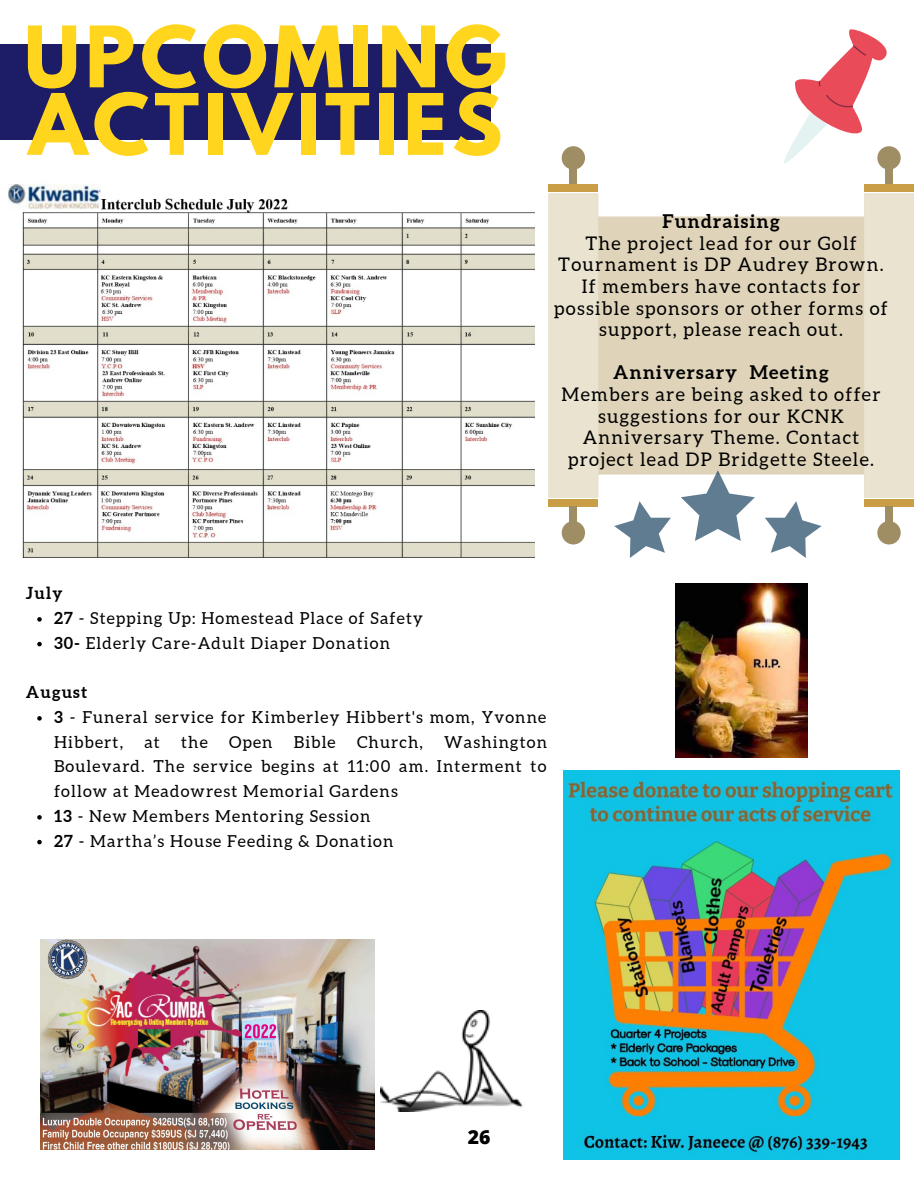
<style>
.page{position:relative;width:918px;height:1188px;background:#fff}
.page>*{position:absolute;margin:0;border:0;box-sizing:border-box;transform-origin:0 0}
.t1{font:700 75px/67.5px "League Spartan";letter-spacing:.07em;color:#ffd51e}
.t2{font:800 19.35px "Open Sans";color:#000}
.t3{font:18.75px/21.6px "Aleo";letter-spacing:.07em;color:#000;text-align:center}
.t4{font:700 18.75px "Aleo";letter-spacing:.07em;color:#000}
.t5{font:16.5px/24.8px "Aleo";letter-spacing:.07em;color:#000}
.t6{font:700 16.5px "Aleo";letter-spacing:.07em;color:#000}
.s1{font-weight:700}
</style>
<div class="page">
<div style="left:549px;top:184px;width:49px;height:7px;background:#ca9d47"></div>
<div style="left:864px;top:184px;width:50px;height:7px;background:#ca9d47"></div>
<div style="left:549px;top:500px;width:49px;height:7px;background:#ca9d47"></div>
<div style="left:864px;top:500px;width:50px;height:7px;background:#ca9d47"></div>
<div style="left:590px;top:217px;width:287px;height:258px;background:#dfd4ba"></div>
<div style="left:549px;top:194px;width:49px;height:304px;background:#e9e3d0"></div>
<div style="left:864px;top:194px;width:50px;height:304px;background:#e9e3d0"></div>
<div style="left:570px;top:167px;width:7px;height:17px;background:#9f8d64"></div>
<div style="left:562px;top:146px;width:23px;height:24px;background:#9f8d64;border-radius:50%"></div>
<div style="left:885px;top:167px;width:8px;height:17px;background:#9f8d64"></div>
<svg style="left:877px;top:146px;width:24px;height:24px"></svg>
<div style="left:570px;top:507px;width:7px;height:17px;background:#9f8d64"></div>
<div style="left:562px;top:521px;width:23px;height:23px;background:#9f8d64;border-radius:50%"></div>
<div style="left:885px;top:507px;width:8px;height:17px;background:#9f8d64"></div>
<div style="left:877px;top:521px;width:24px;height:23px;background:#9f8d64;border-radius:50%"></div>
<svg style="left:681px;top:470px;width:74px;height:71px"></svg>
<svg style="left:765px;top:501px;width:57px;height:57px"></svg>
<svg style="left:614px;top:501px;width:57px;height:57px"></svg>
<img style="left:8px;top:184px;width:526px;height:374px">
<img style="left:563px;top:771px;width:337px;height:389px">
<img style="left:380px;top:1010px;width:143px;height:101px">
<div style="left:0;top:44px;width:491px;height:96px;background:#1d1d67"></div>
<svg style="left:784px;top:29px;width:110px;height:139px"></svg>
<svg style="left:37px;top:617px;width:5px;height:5px"></svg>
<svg style="left:37px;top:642px;width:5px;height:4px"></svg>
<svg style="left:37px;top:716px;width:5px;height:5px"></svg>
<svg style="left:37px;top:815px;width:5px;height:5px"></svg>
<svg style="left:37px;top:840px;width:5px;height:4px"></svg>
<img style="left:41px;top:939px;width:334px;height:211px">
<img style="left:676px;top:584px;width:132px;height:174px">
<h1 class="t1" style="left:24px;top:33px;width:484px">UPCOMING<br>ACTIVITIES</h1>
<p class="t6" style="left:26px;top:584px;width:38px">July</p>
<p class="t5" style="left:54px;top:606px;width:371px"><span class="s1">27</span> - Stepping Up: Homestead Place of Safety<br><span class="s1">30-</span> Elderly Care-Adult Diaper Donation</p>
<p class="t6" style="left:26px;top:683px;width:63px">August</p>
<p class="t4" style="left:662px;top:211px;width:119px">Fundraising</p>
<p class="t3" style="left:554px;top:232px;width:335px">The project lead for our Golf<br>Tournament is DP Audrey Brown.<br>If members have contacts for possible sponsors or other forms of support, please reach out.</p>
<p class="t4" style="left:613px;top:362px;width:217px">Anniversary Meeting</p>
<p class="t3" style="left:562px;top:384px;width:320px">Members are being asked to offer suggestions for our KCNK<br>Anniversary Theme. Contact project lead DP Bridgette Steele.</p>
<p class="t5" style="left:54px;top:705px;width:494px"><span class="s1">3</span> - Funeral service for Kimberley Hibbert's mom, Yvonne<br>Hibbert,</p>
<p class="t5" style="left:144px;top:729px;width:17px">at</p>
<p class="t5" style="left:181px;top:729px;width:28px">the</p>
<p class="t5" style="left:229px;top:729px;width:45px">Open</p>
<p class="t5" style="left:294px;top:729px;width:43px">Bible</p>
<p class="t5" style="left:357px;top:729px;width:67px">Church,</p>
<p class="t5" style="left:54px;top:729px;width:495px;text-indent:390px">Washington Boulevard. The service begins at 11:00 am. Interment to follow at Meadowrest Memorial Gardens<br><span class="s1">13</span> - New Members Mentoring Session<br><span class="s1">27</span> - Martha’s House Feeding &amp; Donation</p>
<p class="t2" style="left:468px;top:1124px;width:24px">26</p>
</div>
